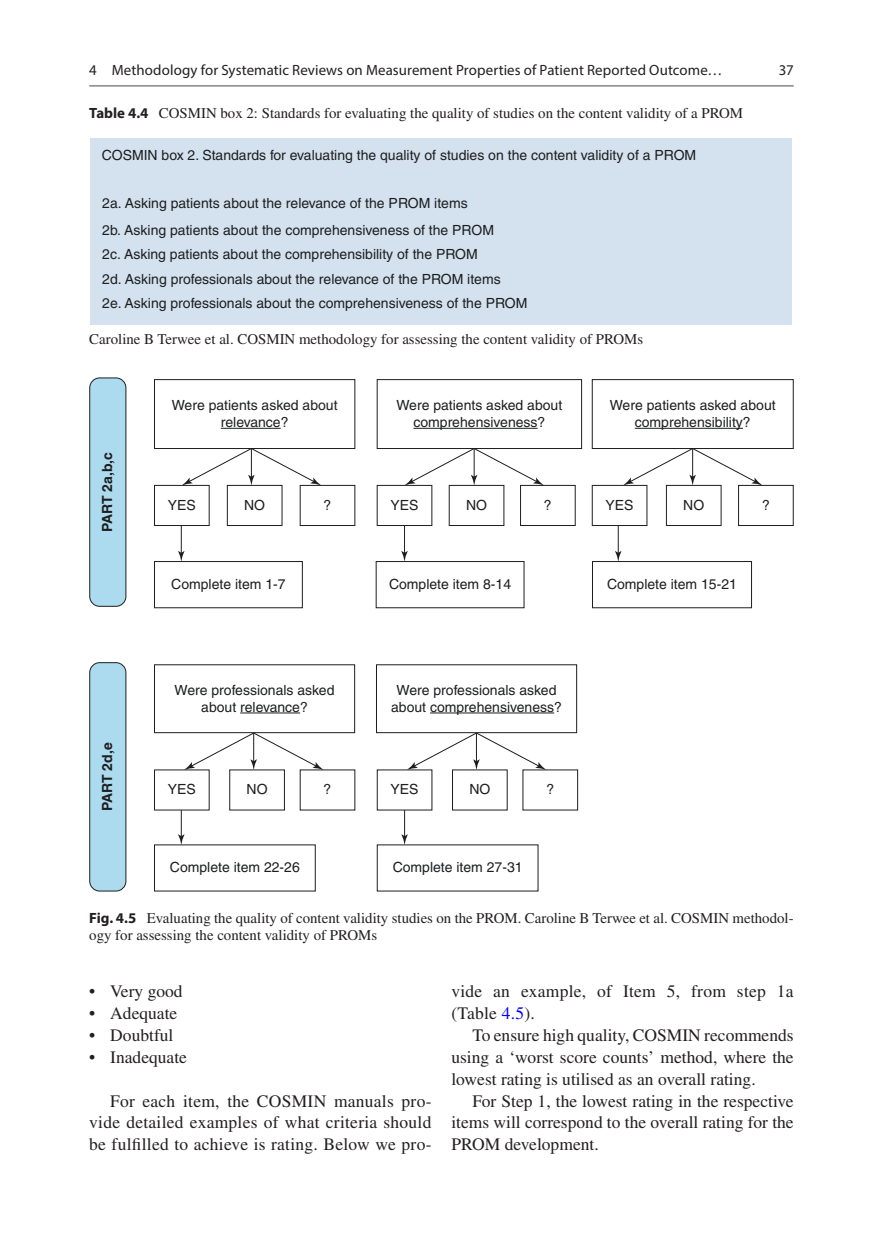
<style>
.page{position:relative;width:883px;height:1260px;background:#fff}
.page>*{position:absolute;margin:0;border:0;box-sizing:border-box;transform-origin:0 0}
.Text{font:17.5px/21.9px "Times LT Std";color:#231f20;text-align:justify}
.t1{font:14.88px/17.5px "Times LT Std";color:#231f20}
.t2{font:14.88px "Myriad Pro";letter-spacing:.01em;color:#231f20}
.t3{font:14px/24.5px "Helvetica 5";color:#1d1e1f}
.t4{font:14px/16.8px "Helvetica 6";color:#1d1e1f;text-align:center}
.t5{font:14px "Helvetica Bold 4";letter-spacing:-.01em;color:#1d1e1f}
.s1{font-family:"Myriad Pro";font-weight:700}
.s2{color:#00f}
</style>
<div class="page">
<div style="left:91px;top:138px;width:701px;height:187px;background:#d4e2ef"></div>
<svg style="left:89px;top:377px;width:705px;height:514px"></svg>
<hr style="left:221px;top:428px;width:60px;height:1px;background:#1d1e1f">
<hr style="left:240px;top:713px;width:60px;height:1px;background:#1d1e1f">
<hr style="left:430px;top:713px;width:124px;height:1px;background:#1d1e1f">
<hr style="left:413px;top:428px;width:125px;height:1px;background:#1d1e1f">
<hr style="left:635px;top:428px;width:108px;height:1px;background:#1d1e1f">
<svg style="left:182px;top:448px;width:139px;height:37px"></svg>
<svg style="left:184px;top:732px;width:139px;height:38px"></svg>
<svg style="left:407px;top:732px;width:139px;height:38px"></svg>
<svg style="left:178px;top:526px;width:7px;height:36px"></svg>
<svg style="left:178px;top:810px;width:7px;height:35px"></svg>
<svg style="left:401px;top:810px;width:7px;height:35px"></svg>
<svg style="left:401px;top:526px;width:7px;height:36px"></svg>
<svg style="left:615px;top:526px;width:6px;height:36px"></svg>
<svg style="left:405px;top:448px;width:139px;height:37px"></svg>
<svg style="left:623px;top:448px;width:139px;height:37px"></svg>
<div style="left:90px;top:663px;width:36px;height:228px;background:#acdbef;border-radius:10px"></div>
<div style="left:89px;top:662px;width:37px;height:229px;border:1px solid #1d1e1f;border-radius:10px"></div>
<hr style="left:89px;top:85px;width:705px;height:2px;background:#939598">
<p class="t2" style="left:89px;top:61px;width:635px">4 Methodology for Systematic Reviews on Measurement Properties of Patient Reported Outcome…</p>
<p class="t1" style="left:89px;top:104px;width:655px"><span class="s1">Table 4.4</span> COSMIN box 2: Standards for evaluating the quality of studies on the content validity of a PROM</p>
<p class="t3" style="left:102px;top:143px;width:596px">COSMIN box 2. Standards for evaluating the quality of studies on the content validity of a PROM</p>
<p class="t3" style="left:102px;top:190px;width:393px;line-height:26.4px">2a. Asking patients about the relevance of the PROM items<br>2b. Asking patients about the comprehensiveness of the PROM</p>
<p class="t3" style="left:102px;top:242px;width:427px">2c. Asking patients about the comprehensibility of the PROM<br>2d. Asking professionals about the relevance of the PROM items<br>2e. Asking professionals about the comprehensiveness of the PROM</p>
<p class="t1" style="left:89px;top:330px;width:555px">Caroline B Terwee et al. COSMIN methodology for assessing the content validity of PROMs</p>
<p class="t2" style="left:779px;top:61px;width:16px">37</p>
<p class="t5" style="left:99px;top:532px;width:82px;rotate:-90deg">PART 2a,b,c</p>
<p class="t5" style="left:99px;top:811px;width:70px;rotate:-90deg">PART 2d,e</p>
<p class="t4" style="left:172px;top:397px;width:167px">Were patients asked about relevance?</p>
<p class="t4" style="left:396px;top:397px;width:167px">Were patients asked about comprehensiveness?</p>
<p class="t4" style="left:610px;top:397px;width:167px">Were patients asked about comprehensibility?</p>
<p class="t4" style="left:168px;top:497px;width:30px">YES</p>
<p class="t4" style="left:244px;top:497px;width:22px">NO</p>
<p class="t4" style="left:324px;top:497px;width:9px">?</p>
<p class="t4" style="left:391px;top:497px;width:30px">YES</p>
<p class="t4" style="left:466px;top:497px;width:22px">NO</p>
<p class="t4" style="left:606px;top:497px;width:30px">YES</p>
<p class="t4" style="left:544px;top:497px;width:9px">?</p>
<p class="t4" style="left:683px;top:497px;width:22px">NO</p>
<p class="t4" style="left:762px;top:497px;width:9px">?</p>
<p class="t4" style="left:171px;top:576px;width:116px">Complete item 1-7</p>
<p class="t4" style="left:389px;top:576px;width:124px">Complete item 8-14</p>
<p class="t4" style="left:607px;top:576px;width:131px">Complete item 15-21</p>
<p class="t4" style="left:175px;top:681px;width:161px">Were professionals asked about relevance?</p>
<p class="t4" style="left:391px;top:681px;width:172px">Were professionals asked about comprehensiveness?</p>
<p class="t4" style="left:168px;top:781px;width:30px">YES</p>
<p class="t4" style="left:247px;top:781px;width:22px">NO</p>
<p class="t4" style="left:324px;top:781px;width:9px">?</p>
<p class="t4" style="left:391px;top:781px;width:30px">YES</p>
<p class="t4" style="left:469px;top:781px;width:22px">NO</p>
<p class="t4" style="left:546px;top:781px;width:9px">?</p>
<p class="t4" style="left:170px;top:859px;width:131px">Complete item 22-26</p>
<p class="t4" style="left:393px;top:859px;width:131px">Complete item 27-31</p>
<p class="t1" style="left:89px;top:909px;width:706px"><span class="s1">Fig. 4.5</span> Evaluating the quality of content validity studies on the PROM. Caroline B Terwee et al. COSMIN methodol&shy;ogy for assessing the content validity of PROMs</p>
<p class="Text" style="left:89px;top:980px;width:95px">• Very good</p>
<p class="Text" style="left:89px;top:1002px;width:90px">• Adequate</p>
<p class="Text" style="left:89px;top:1024px;width:86px">• Doubtful</p>
<p class="Text" style="left:89px;top:1046px;width:99px">• Inadequate</p>
<p class="Text" style="left:89px;top:1090px;width:344px;text-indent:21px">For each item, the COSMIN manuals pro&shy;vide detailed examples of what criteria should be fulfilled to achieve is rating. Below we pro-</p>
<p class="Text" style="left:451px;top:980px;width:344px">vide an example, of Item 5, from step 1a (Table <span class="s2">4.5</span>).</p>
<p class="Text" style="left:451px;top:1024px;width:344px;text-indent:21px">To ensure high quality, COSMIN recommends using a ‘worst score counts’ method, where the lowest rating is utilised as an overall rating.</p>
<p class="Text" style="left:451px;top:1090px;width:344px;text-indent:21px">For Step 1, the lowest rating in the respective items will correspond to the overall rating for the PROM development.</p>
</div>
